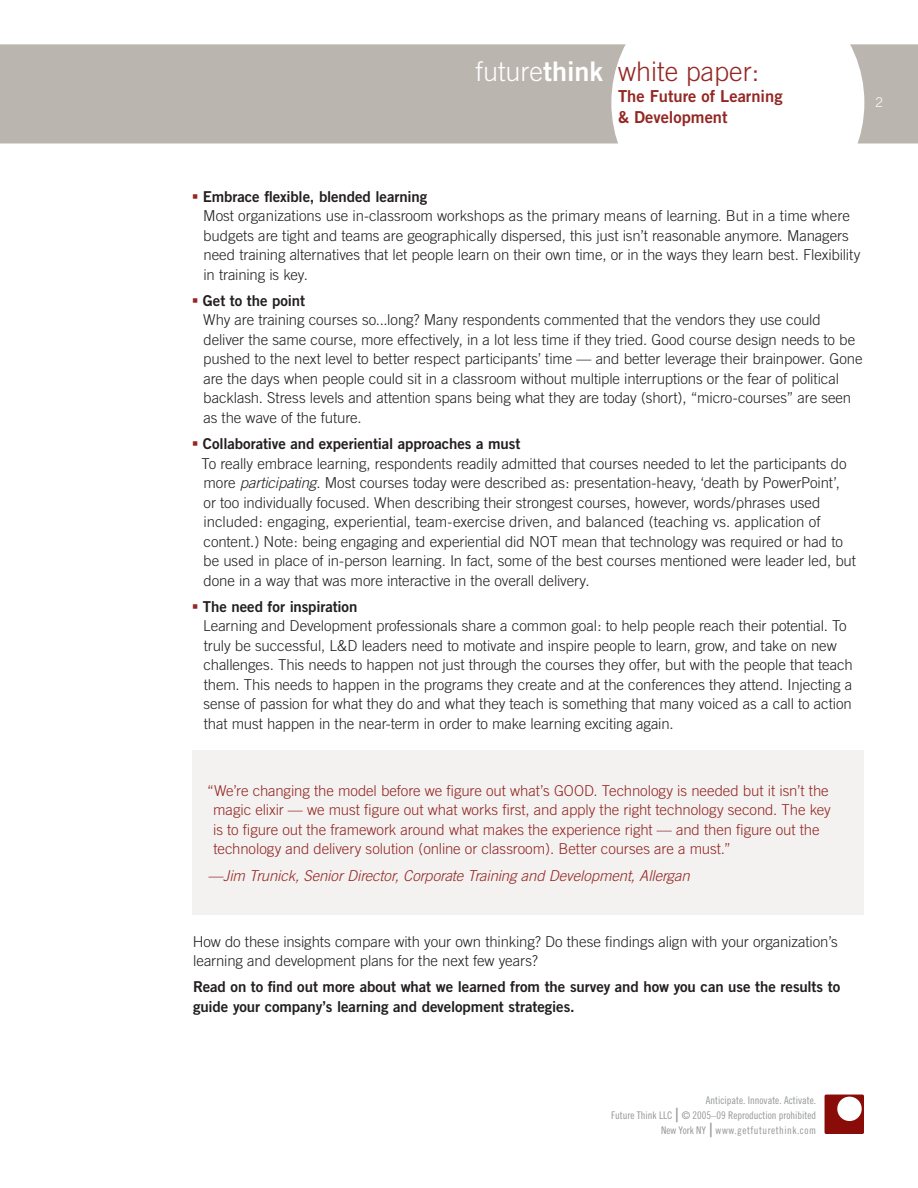
<style>
.page{position:relative;width:918px;height:1188px;background:#fff}
.page>*{position:absolute;margin:0;border:0;box-sizing:border-box;transform-origin:0 0}
.t1{font:300 27px "Trade Gothic";color:#942723}
.t2{font:16.5px/21px "Trade Gothic Bold Two";color:#942723}
.body_text{font:300 15px/19.5px "Trade Gothic";letter-spacing:-.005em;color:#231f20}
.body_text-2{font:300 15px/19.5px "Trade Gothic";letter-spacing:-.005em;color:#942723}
.body_text-3{font:15px/19.5px "Trade Gothic Bold Two";letter-spacing:-.005em;color:#231f20}
.body_text-4{font:italic 300 15px "Trade Gothic";letter-spacing:-.01em;color:#942723}
.t3{font:300 13.5px "Trade Gothic";color:#fff}
.t4{font:10.5px/15px "Trade Gothic Cond Eighteen";color:#939598;text-align:right}
.s1{color:#fff}
.s2{font-family:"Trade Gothic Bold Two";font-weight:400;color:#fff}
.s3{color:#942723}
.s4{font-family:"Trade Gothic Bold Two";font-weight:400}
.s5{font-style:italic}
.s6{font-size:19.5px}
</style>
<div class="page">
<div style="left:0;top:44px;width:918px;height:100px;background:#bbb5b0"></div>
<svg style="left:611px;top:44px;width:253px;height:100px"></svg>
<svg style="left:825px;top:1095px;width:39px;height:39px"></svg>
<div style="left:192px;top:750px;width:672px;height:165px;background:#f3f2f1"></div>
<h1 class="t1" style="left:476px;top:55px;width:285px"><span class="s1">future</span><span class="s2">think</span> white paper:</h1>
<p class="t2" style="left:618px;top:85px;width:166px">The Future of Learning &amp; Development</p>
<p class="t3" style="left:876px;top:94px;width:9px">2</p>
<p class="body_text" style="left:203px;top:186px;width:659px;text-indent:-11px"><span class="s3">▪</span> <span class="s4">Embrace flexible, blended learning<br></span>Most organizations use in-classroom workshops as the primary means of learning. But in a time where budgets are tight and teams are geographically dispersed, this just isn’t reasonable anymore. Managers need training alternatives that let people learn on their own time, or in the ways they learn best. Flexibility in training is key.</p>
<p class="body_text" style="left:203px;top:290px;width:661px;text-indent:-11px"><span class="s3">▪</span> <span class="s4">Get to the point<br></span>Why are training courses so...long? Many respondents commented that the vendors they use could deliver the same course, more effectively, in a lot less time if they tried. Good course design needs to be pushed to the next level to better respect participants’ time — and better leverage their brainpower. Gone are the days when people could sit in a classroom without multiple interruptions or the fear of political backlash. Stress levels and attention spans being what they are today (short), “micro-courses” are seen as the wave of the future.</p>
<p class="body_text" style="left:202px;top:434px;width:656px;text-indent:-10px"><span class="s3">▪</span> <span class="s4">Collaborative and experiential approaches a must<br></span>To really embrace learning, respondents readily admitted that courses needed to let the participants do more <span class="s5">participating</span>. Most courses today were described as: presentation-heavy, ‘death by PowerPoint’,<br>or too individually focused. When describing their strongest courses, however, words/phrases used included: engaging, experiential, team-exercise driven, and balanced (teaching vs. application of content.) Note: being engaging and experiential did NOT mean that technology was required or had to be used in place of in-person learning. In fact, some of the best courses mentioned were leader led, but done in a way that was more interactive in the overall delivery.</p>
<p class="body_text" style="left:203px;top:596px;width:651px;text-indent:-11px"><span class="s3">▪</span> <span class="s4">The need for inspiration<br></span>Learning and Development professionals share a common goal: to help people reach their potential. To truly be successful, L&amp;D leaders need to motivate and inspire people to learn, grow, and take on new challenges. This needs to happen not just through the courses they offer, but with the people that teach them. This needs to happen in the programs they create and at the conferences they attend. Injecting a sense of passion for what they do and what they teach is something that many voiced as a call to action that must happen in the near-term in order to make learning exciting again.</p>
<p class="body_text-2" style="left:213px;top:781px;width:619px;text-indent:-6px">“We’re changing the model before we figure out what’s GOOD. Technology is needed but it isn’t the magic elixir — we must figure out what works first, and apply the right technology second. The key is to figure out the framework around what makes the experience right — and then figure out the technology and delivery solution (online or classroom). Better courses are a must.”</p>
<p class="body_text-4" style="left:208px;top:867px;width:483px">—Jim Trunick, Senior Director, Corporate Training and Development, Allergan</p>
<p class="body_text" style="left:193px;top:931px;width:647px">How do these insights compare with your own thinking? Do these findings align with your organization’s learning and development plans for the next few years?</p>
<p class="body_text-3" style="left:193px;top:977px;width:649px">Read on to find out more about what we learned from the survey and how you can use the results to guide your company’s learning and development strategies.</p>
<p class="t4" style="left:611px;top:1093px;width:206px">Anticipate. Innovate. Activate.<br>Future Think LLC <span class="s6">|</span> © 2005–09 Reproduction prohibited<br>New York NY <span class="s6">|</span> www.getfuturethink.com</p>
</div>
